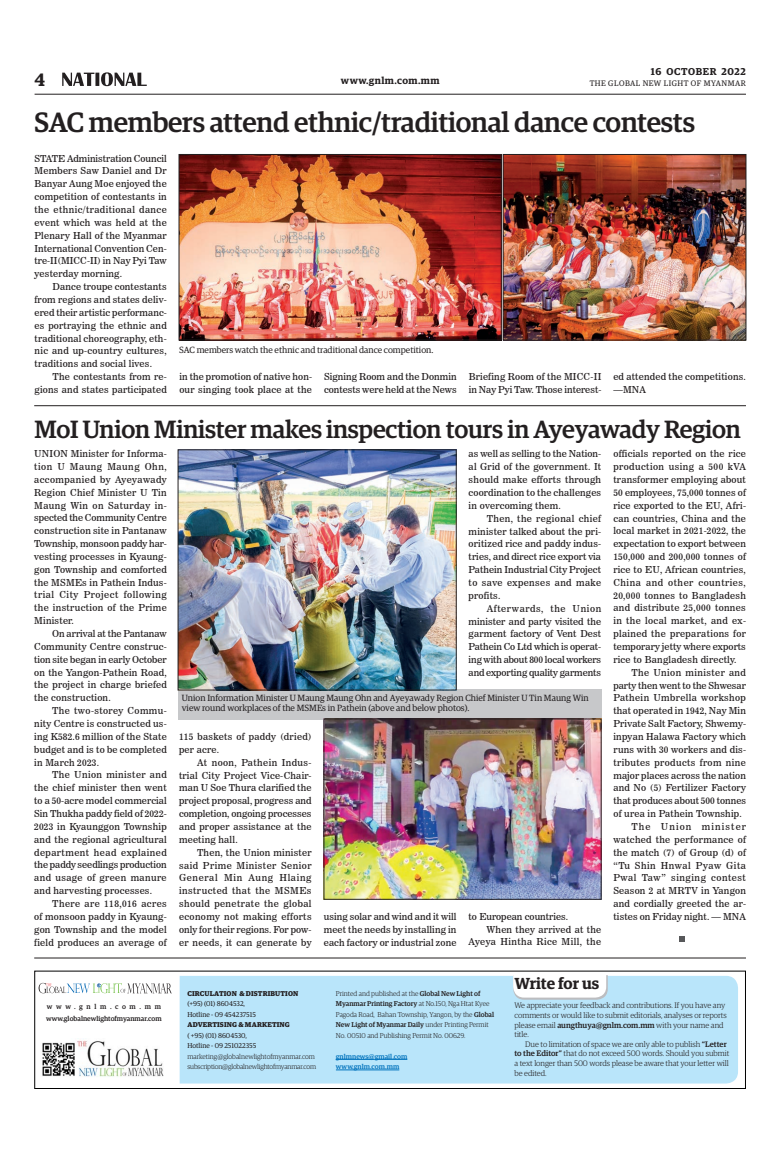
<style>
.page{position:relative;width:773px;height:1152px;background:#fff}
.page>*{position:absolute;margin:0;border:0;box-sizing:border-box;transform-origin:0 0}
.Brief_Head{font:500 28px "Guardian Egyp";letter-spacing:-.01em;color:#231f20}
.Brief_Head-2{font:500 25px "Guardian Egyp";letter-spacing:-.01em;color:#231f20}
.t1{font:600 18px "Guardian Egyp";color:#231f20}
.t2{font:600 16px "Guardian Egyp";letter-spacing:-.005em;color:#231f20}
.t3{font:600 10px "Guardian Egyp";letter-spacing:.055em;color:#231f20}
._2nd_Body{font:9.5px/12.9px "News 706 BT Roman C";letter-spacing:.02em;color:#231f20;text-align:justify}
._2nd_Body-2{font:9.5px/12.9px "News 706 BT Roman C";color:#231f20}
._2nd_Body-3{font:9.5px/12.9px "News 706 BT Roman C";letter-spacing:.04em;color:#231f20;text-align:right}
.t4{font:9px/10.8px "Guardian Egyp";color:#231f20}
.t5{font:300 8px/9.6px "Guardian Egyp";color:#231f20}
.t6{font:8px "Guardian Egyp";letter-spacing:.06em;color:#231f20}
.t7{font:300 7px/10.5px "Guardian Egyp";color:#231f20}
.t8{font:7px "Guardian Egyp";color:#231f20}
.t9{font:700 7px "Guardian Egyp";letter-spacing:.02em;color:#231f20}
.t10{font:300 7px "Guardian Egyp";letter-spacing:-.02em;color:#231f20}
.t11{font:500 7px/10.5px "Guardian Egyp";color:#0072bc}
.t12{font:500 7px "Guardian Egyp";color:#231f20}
.t13{font:500 7px "Guardian Egyp";letter-spacing:.52em;color:#231f20}
.s1{font-weight:500}
</style>
<div class="page">
<hr style="left:35px;top:94px;width:711px;height:1px;background:#231f20">
<svg style="left:62px;top:72px;width:85px;height:14px"></svg>
<div style="left:178px;top:689px;width:423px;height:31px;background:#c7c8ca"></div>
<div style="left:180px;top:976px;width:558px;height:108px;background:#b9e5fa"></div>
<svg style="left:39px;top:983px;width:133px;height:11px"></svg>
<img style="left:42px;top:1040px;width:122px;height:37px">
<hr style="left:336px;top:1059px;width:39px;height:1px;background:#0072bc">
<hr style="left:375px;top:1059px;width:32px;height:1px;background:#0072bc">
<hr style="left:336px;top:1070px;width:63px;height:1px;background:#0072bc">
<svg style="left:513px;top:975px;width:94px;height:25px"></svg>
<div style="left:34px;top:971px;width:712px;height:118px;border:1px solid #000"></div>
<hr style="left:34px;top:958px;width:712px;height:1px;background:#231f20">
<img style="left:505px;top:156px;width:239px;height:182px">
<div style="left:503px;top:154px;width:243px;height:186px;border:1px solid #231f20"></div>
<img style="left:181px;top:156px;width:318px;height:182px">
<div style="left:179px;top:154px;width:322px;height:186px;border:1px solid #231f20"></div>
<hr style="left:34px;top:405px;width:712px;height:1px;background:#231f20">
<img style="left:180px;top:452px;width:274px;height:236px">
<div style="left:178px;top:450px;width:278px;height:240px;border:1px solid #231f20"></div>
<img style="left:326px;top:721px;width:273px;height:176px">
<div style="left:324px;top:719px;width:277px;height:180px;border:1px solid #231f20"></div>
<svg style="left:679px;top:936px;width:5px;height:6px"></svg>
<h3 class="t1" style="left:35px;top:66px;width:12px">4</h3>
<p class="t3" style="left:651px;top:64px;width:96px">16 OCTOBER 2022</p>
<p class="t3" style="left:341px;top:73px;width:100px">www.gnlm.com.mm</p>
<p class="t6" style="left:589px;top:78px;width:158px">THE GLOBAL NEW LIGHT OF MYANMAR</p>
<p class="Brief_Head" style="left:34px;top:102px;width:662px">SAC members attend ethnic/traditional dance contests</p>
<p class="_2nd_Body" style="left:35px;top:152px;width:134px">STATE Administration Council Members Saw Daniel and Dr Banyar Aung Moe enjoyed the competition of contestants in the ethnic/traditional dance event which was held at the Plenary Hall of the Myanmar International Convention Cen&shy;tre-II(MICC-II) in Nay Pyi Taw yesterday morning.</p>
<p class="_2nd_Body" style="left:35px;top:280px;width:134px;text-indent:18px">Dance troupe contestants from regions and states deliv&shy;ered their artistic performanc&shy;es portraying the ethnic and traditional choreography, eth&shy;nic and up-country cultures, traditions and social lives.</p>
<p class="_2nd_Body" style="left:35px;top:370px;width:134px;text-align:right">The contestants from re&shy;gions and states participated</p>
<p class="_2nd_Body" style="left:179px;top:370px;width:134px">in the promotion of native hon&shy;our singing took place at the</p>
<p class="_2nd_Body-2" style="left:324px;top:370px;width:134px">Signing Room and the Donmin contests were held at the News</p>
<p class="_2nd_Body" style="left:468px;top:370px;width:134px">Briefing Room of the MICC-II in Nay Pyi Taw. Those interest-</p>
<p class="_2nd_Body" style="left:613px;top:370px;width:134px">ed attended the competitions. —MNA</p>
<p class="Brief_Head-2" style="left:35px;top:412px;width:707px">MoI Union Minister makes inspection tours in Ayeyawady Region</p>
<p class="_2nd_Body" style="left:34px;top:447px;width:134px">UNION Minister for Informa&shy;tion U Maung Maung Ohn, accompanied by Ayeyawady Region Chief Minister U Tin Maung Win on Saturday in&shy;spected the Community Centre construction site in Pantanaw Township, monsoon paddy har&shy;vesting processes in Kyaung&shy;gon Township and comforted the MSMEs in Pathein Indus&shy;trial City Project following the instruction of the Prime Minister.</p>
<p class="_2nd_Body" style="left:34px;top:627px;width:134px;text-indent:18px">On arrival at the Pantanaw Community Centre construc&shy;tion site began in early October on the Yangon-Pathein Road, the project in charge briefed the construction.</p>
<p class="_2nd_Body" style="left:34px;top:704px;width:134px;text-indent:18px">The two-storey Commu&shy;nity Centre is constructed us&shy;ing K582.6 million of the State budget and is to be completed in March 2023.</p>
<p class="_2nd_Body" style="left:34px;top:769px;width:134px;text-indent:18px">The Union minister and the chief minister then went to a 50-acre model commercial Sin Thukha paddy field of 2022- 2023 in Kyaunggon Township and the regional agricultural department head explained the paddy seedlings production and usage of green manure and harvesting processes.</p>
<p class="_2nd_Body" style="left:34px;top:897px;width:134px;text-indent:18px">There are 118,016 acres of monsoon paddy in Kyaung&shy;gon Township and the model field produces an average of</p>
<p class="t4" style="left:179px;top:344px;width:256px">SAC members watch the ethnic and traditional dance competition.</p>
<p class="_2nd_Body" style="left:613px;top:447px;width:134px">officials reported on the rice production using a 500 kVA transformer employing about 50 employees, 75,000 tonnes of rice exported to the EU, Afri&shy;can countries, China and the local market in 2021-2022, the expectation to export between 150,000 and 200,000 tonnes of rice to EU, African countries, China and other countries, 20,000 tonnes to Bangladesh and distribute 25,000 tonnes in the local market, and ex&shy;plained the preparations for temporary jetty where exports rice to Bangladesh directly.</p>
<p class="_2nd_Body" style="left:613px;top:666px;width:134px;text-indent:18px">The Union minister and party then went to the Shwesar Pathein Umbrella workshop that operated in 1942, Nay Min Private Salt Factory, Shwemy&shy;inpyan Halawa Factory which runs with 30 workers and dis&shy;tributes products from nine major places across the nation and No (5) Fertilizer Factory that produces about 500 tonnes of urea in Pathein Township.</p>
<p class="_2nd_Body" style="left:613px;top:820px;width:134px;text-indent:18px">The Union minister watched the performance of the match (7) of Group (d) of “Tu Shin Hnwal Pyaw Gita Pwal Taw” singing contest Season 2 at MRTV in Yangon and cordially greeted the ar&shy;tistes on Friday night. — MNA</p>
<p class="_2nd_Body" style="left:468px;top:448px;width:134px">as well as selling to the Nation&shy;al Grid of the government. It should make efforts through coordination to the challenges in overcoming them.</p>
<p class="_2nd_Body" style="left:468px;top:512px;width:134px;text-indent:18px">Then, the regional chief minister talked about the pri&shy;oritized rice and paddy indus&shy;tries, and direct rice export via Pathein Industrial City Project to save expenses and make profits.</p>
<p class="_2nd_Body" style="left:468px;top:602px;width:134px;text-indent:18px">Afterwards, the Union minister and party visited the garment factory of Vent Dest Pathein Co Ltd which is operat&shy;ing with about 800 local workers and exporting quality garments</p>
<p class="t4" style="left:182px;top:691px;width:408px">Union Information Minister U Maung Maung Ohn and Ayeyawady Region Chief Minister U Tin Maung Win view round workplaces of the MSMEs in Pathein (above and below photos).</p>
<p class="_2nd_Body" style="left:179px;top:730px;width:134px">115 baskets of paddy (dried) per acre.</p>
<p class="_2nd_Body" style="left:179px;top:756px;width:134px;text-indent:18px">At noon, Pathein Indus&shy;trial City Project Vice-Chair&shy;man U Soe Thura clarified the project proposal, progress and completion, ongoing processes and proper assistance at the meeting hall.</p>
<p class="_2nd_Body" style="left:179px;top:846px;width:134px;text-indent:18px">Then, the Union minister said Prime Minister Senior General Min Aung Hlaing instructed that the MSMEs should penetrate the global economy not making efforts only for their regions. For pow&shy;er needs, it can generate by</p>
<p class="_2nd_Body-2" style="left:468px;top:910px;width:101px">to European countries.</p>
<p class="_2nd_Body-3" style="left:468px;top:923px;width:134px">When they arrived at the<br>Ayeya Hintha Rice Mill, the</p>
<p class="_2nd_Body" style="left:324px;top:910px;width:134px">using solar and wind and it will meet the needs by installing in each factory or industrial zone</p>
<p class="t13" style="left:47px;top:1001px;width:116px">www.gnlm.com.mm</p>
<p class="t12" style="left:46px;top:1013px;width:117px">www.globalnewlightofmyanmar.com</p>
<p class="t9" style="left:187px;top:988px;width:112px">CIRCULATION &amp; DISTRIBUTION</p>
<p class="t8" style="left:187px;top:999px;width:59px">(+95) (01) 8604532,</p>
<p class="t8" style="left:187px;top:1009px;width:70px">Hotline - 09 454237515</p>
<p class="t9" style="left:187px;top:1019px;width:104px">ADVERTISING &amp; MARKETING</p>
<p class="t8" style="left:187px;top:1030px;width:61px">( +95) (01) 8604530,</p>
<p class="t8" style="left:187px;top:1041px;width:70px">Hotline - 09 251022355</p>
<p class="t7" style="left:187px;top:1051px;width:129px">marketing@globalnewlightofmyanmar.com</p>
<p class="t10" style="left:187px;top:1062px;width:130px">subscription@globalnewlightofmyanmar.com</p>
<p class="t7" style="left:336px;top:988px;width:160px">Printed and published at the <span class="s1">Global New Light of Myanmar Printing Factory</span> at No.150, Nga Htat Kyee Pagoda Road, Bahan Township, Yangon, by the <span class="s1">Global New Light of Myanmar Daily</span> under Printing Permit No. 00510 and Publishing Permit No. 00629.</p>
<p class="t11" style="left:336px;top:1050px;width:73px">gnlmnews@gmail.com www.gnlm.com.mm</p>
<p class="t2" style="left:514px;top:972px;width:86px">Write for us</p>
<p class="t5" style="left:514px;top:1000px;width:214px">We appreciate your feedback and contributions. If you have any comments or would like to submit editorials, analyses or reports please email <span class="s1">aungthuya@gnlm.com.mm</span> with your name and title.</p>
<p class="t5" style="left:514px;top:1039px;width:216px;text-indent:11px">Due to limitation of space we are only able to publish <span class="s1">“Letter to the Editor”</span> that do not exceed 500 words. Should you submit a text longer than 500 words please be aware that your letter will be edited.</p>
</div>
